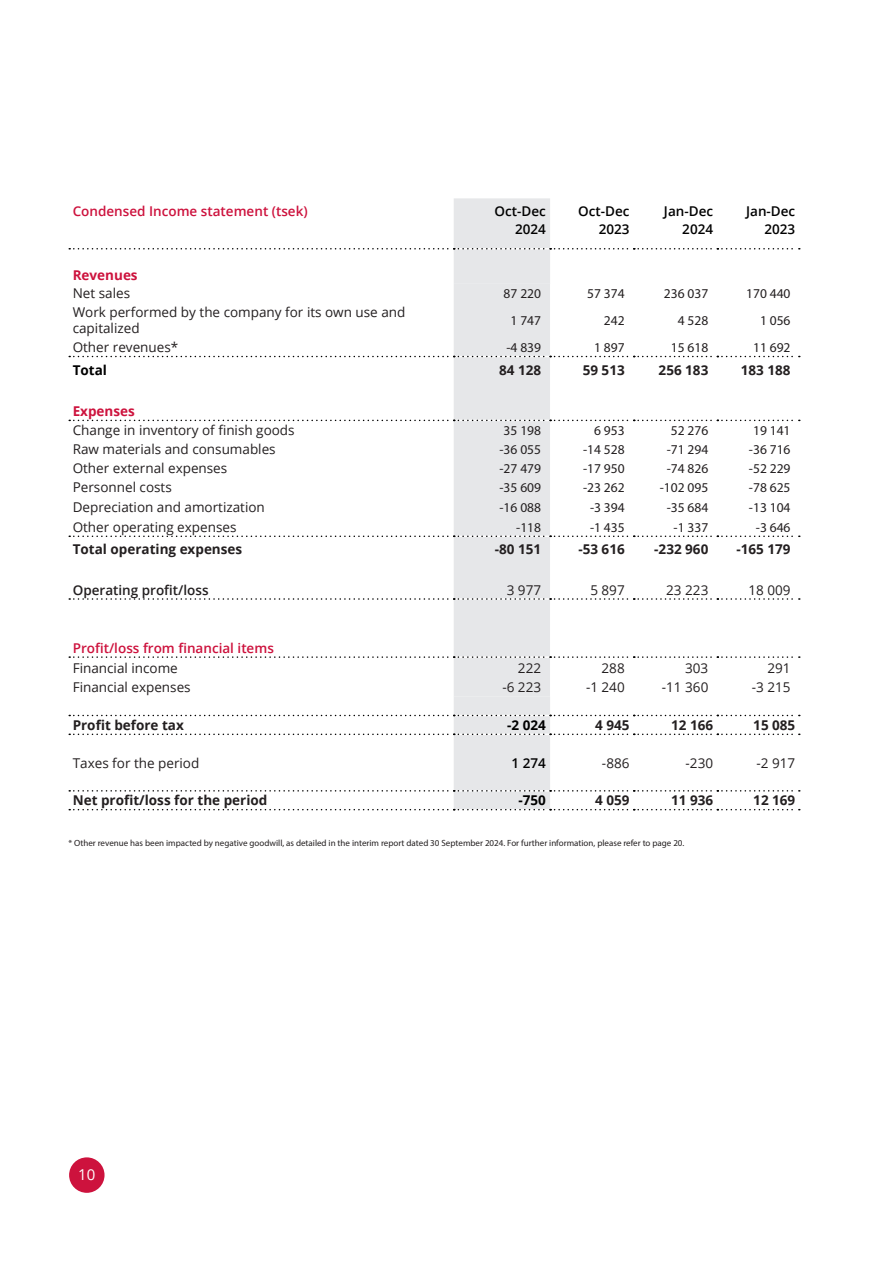
<style>
.page{position:relative;width:893px;height:1263px;background:#fff}
.page>*{position:absolute;margin:0;border:0;box-sizing:border-box;transform-origin:0 0}
.t1{font:15px "Open Sans";color:#fff}
.Table_-_data_-_black{font:13.5px/16.2px "Open Sans";color:#231f20}
.tableNumbers{font:13.5px "Myriad Pro";color:#231f20}
.Table_-_data_-_black-2{font:700 13.5px "Open Sans";color:#231f20}
.tableNumbers-2{font:13.5px "Open Sans";color:#231f20}
.tableNumbers-3{font:700 13.5px "Open Sans";color:#231f20}
.Table_-_title_column_-_color{font:600 13.5px/18px "Open Sans";color:#000;text-align:right}
.Table_-_subtitle_-_black{font:600 13.5px "Open Sans";color:#cd123d}
.Table_-_data_-_black-3{font:600 13.5px "Open Sans";color:#cd123d}
.Table_-_data_number_-_black{font:700 13.5px "Open Sans";color:#231f20}
.Table_-_data_-_black-4{font:600 13.5px "Open Sans";color:#231f20}
.Table_-_data_number_-_black-2{font:13.5px "Open Sans";color:#231f20}
.Table_-_data_number_-_color{font:700 13.5px "Open Sans";color:#000}
.Table_-_data_-_black-5{font:700 13.5px "Open Sans";color:#cd123d}
.tableBody{font:700 13.5px "Open Sans";color:#cd123d}
.Table_-_data_-_black-6{font:700 13.5px "Open Sans";color:#000}
.Table_-_data_number_-_color-2{font:600 13.5px "Open Sans";color:#000}
.body{font:9px "Myriad Pro";color:#231f20}
</style>
<div class="page">
<div style="left:69px;top:1157px;width:36px;height:36px;background:#cd123d;border-radius:50%"></div>
<div style="left:454px;top:198px;width:96px;height:611px;background:#e6e7e9"></div>
<svg style="left:69px;top:248px;width:731px;height:1px"></svg>
<svg style="left:69px;top:284px;width:731px;height:413px"></svg>
<svg style="left:69px;top:715px;width:731px;height:1px"></svg>
<svg style="left:69px;top:733px;width:731px;height:2px"></svg>
<svg style="left:69px;top:790px;width:731px;height:1px"></svg>
<svg style="left:69px;top:809px;width:731px;height:1px"></svg>
<p class="Table_-_subtitle_-_black" style="left:73px;top:202px;width:237px">Condensed Income statement (tsek)</p>
<p class="Table_-_title_column_-_color" style="left:494px;top:202px;width:53px">Oct-Dec</p>
<p class="Table_-_title_column_-_color" style="left:515px;top:220px;width:32px">2024</p>
<p class="Table_-_title_column_-_color" style="left:578px;top:202px;width:53px">Oct-Dec<br>2023</p>
<p class="Table_-_title_column_-_color" style="left:664px;top:202px;width:51px">Jan-Dec<br>2024</p>
<p class="Table_-_title_column_-_color" style="left:746px;top:202px;width:51px">Jan-Dec<br>2023</p>
<p class="Table_-_data_-_black-5" style="left:73px;top:265px;width:66px">Revenues</p>
<p class="Table_-_data_-_black" style="left:73px;top:285px;width:59px">Net sales</p>
<p class="tableNumbers" style="left:504px;top:286px;width:39px">87 220</p>
<p class="tableNumbers" style="left:587px;top:286px;width:39px">57 374</p>
<p class="tableNumbers" style="left:664px;top:286px;width:46px">236 037</p>
<p class="tableNumbers" style="left:746px;top:286px;width:46px">170 440</p>
<p class="Table_-_data_-_black" style="left:73px;top:304px;width:334px">Work performed by the company for its own use and capitalized</p>
<p class="tableNumbers" style="left:510px;top:312px;width:32px">1 747</p>
<p class="tableNumbers" style="left:604px;top:312px;width:22px">242</p>
<p class="tableNumbers" style="left:678px;top:312px;width:32px">4 528</p>
<p class="tableNumbers" style="left:760px;top:312px;width:32px">1 056</p>
<p class="Table_-_data_-_black" style="left:73px;top:339px;width:107px">Other revenues*</p>
<p class="tableNumbers" style="left:506px;top:339px;width:36px">-4 839</p>
<p class="tableNumbers" style="left:594px;top:339px;width:32px">1 897</p>
<p class="tableNumbers" style="left:671px;top:339px;width:39px">15 618</p>
<p class="tableNumbers" style="left:753px;top:339px;width:39px">11 692</p>
<p class="Table_-_data_-_black-6" style="left:73px;top:360px;width:36px">Total</p>
<p class="tableNumbers-3" style="left:499px;top:360px;width:44px">84 128</p>
<p class="tableNumbers-3" style="left:583px;top:360px;width:44px">59 513</p>
<p class="tableNumbers-3" style="left:659px;top:360px;width:51px">256 183</p>
<p class="tableNumbers-3" style="left:741px;top:360px;width:51px">183 188</p>
<p class="tableBody" style="left:73px;top:402px;width:64px">Expenses</p>
<p class="Table_-_data_-_black" style="left:73px;top:422px;width:223px">Change in inventory of finish goods</p>
<p class="tableNumbers" style="left:504px;top:422px;width:39px">35 198</p>
<p class="tableNumbers" style="left:594px;top:422px;width:32px">6 953</p>
<p class="tableNumbers" style="left:671px;top:422px;width:39px">52 276</p>
<p class="tableNumbers" style="left:753px;top:422px;width:39px">19 141</p>
<p class="Table_-_data_-_black" style="left:73px;top:440px;width:204px">Raw materials and consumables</p>
<p class="tableNumbers" style="left:499px;top:441px;width:43px">-36 055</p>
<p class="tableNumbers" style="left:583px;top:441px;width:43px">-14 528</p>
<p class="tableNumbers" style="left:667px;top:441px;width:43px">-71 294</p>
<p class="tableNumbers" style="left:749px;top:441px;width:43px">-36 716</p>
<p class="Table_-_data_-_black" style="left:73px;top:459px;width:156px">Other external expenses</p>
<p class="tableNumbers" style="left:499px;top:460px;width:43px">-27 479</p>
<p class="tableNumbers" style="left:583px;top:460px;width:43px">-17 950</p>
<p class="tableNumbers" style="left:667px;top:460px;width:43px">-74 826</p>
<p class="tableNumbers" style="left:749px;top:460px;width:43px">-52 229</p>
<p class="Table_-_data_-_black" style="left:73px;top:478px;width:101px">Personnel costs</p>
<p class="tableNumbers" style="left:499px;top:479px;width:43px">-35 609</p>
<p class="tableNumbers" style="left:583px;top:479px;width:43px">-23 262</p>
<p class="tableNumbers" style="left:660px;top:479px;width:50px">-102 095</p>
<p class="tableNumbers" style="left:749px;top:479px;width:43px">-78 625</p>
<p class="Table_-_data_-_black" style="left:73px;top:499px;width:194px">Depreciation and amortization</p>
<p class="tableNumbers" style="left:499px;top:499px;width:43px">-16 088</p>
<p class="tableNumbers" style="left:590px;top:499px;width:36px">-3 394</p>
<p class="tableNumbers" style="left:667px;top:499px;width:43px">-35 684</p>
<p class="tableNumbers" style="left:749px;top:499px;width:43px">-13 104</p>
<p class="Table_-_data_-_black" style="left:73px;top:519px;width:165px">Other operating expenses</p>
<p class="tableNumbers" style="left:516px;top:519px;width:26px">-118</p>
<p class="tableNumbers" style="left:590px;top:519px;width:36px">-1 435</p>
<p class="tableNumbers" style="left:674px;top:519px;width:36px">-1 337</p>
<p class="tableNumbers" style="left:756px;top:519px;width:36px">-3 646</p>
<p class="Table_-_data_-_black-2" style="left:73px;top:539px;width:171px">Total operating expenses</p>
<p class="tableNumbers-3" style="left:495px;top:539px;width:48px">-80 151</p>
<p class="tableNumbers-3" style="left:578px;top:539px;width:48px">-53 616</p>
<p class="tableNumbers-3" style="left:654px;top:539px;width:56px">-232 960</p>
<p class="tableNumbers-3" style="left:736px;top:539px;width:56px">-165 179</p>
<p class="Table_-_data_-_black-4" style="left:73px;top:581px;width:137px">Operating profit/loss</p>
<p class="tableNumbers-2" style="left:507px;top:581px;width:36px">3 977</p>
<p class="tableNumbers-2" style="left:590px;top:581px;width:36px">5 897</p>
<p class="tableNumbers-2" style="left:666px;top:581px;width:44px">23 223</p>
<p class="tableNumbers-2" style="left:748px;top:581px;width:44px">18 009</p>
<p class="Table_-_data_-_black-3" style="left:73px;top:639px;width:203px">Profit/loss from financial items</p>
<p class="Table_-_data_-_black" style="left:73px;top:659px;width:107px">Financial income</p>
<p class="tableNumbers-2" style="left:518px;top:658px;width:25px">222</p>
<p class="tableNumbers-2" style="left:602px;top:658px;width:25px">288</p>
<p class="tableNumbers-2" style="left:685px;top:658px;width:25px">303</p>
<p class="tableNumbers-2" style="left:767px;top:658px;width:25px">291</p>
<p class="Table_-_data_-_black" style="left:73px;top:679px;width:119px">Financial expenses</p>
<p class="tableNumbers-2" style="left:502px;top:678px;width:40px">-6 223</p>
<p class="tableNumbers-2" style="left:586px;top:678px;width:40px">-1 240</p>
<p class="tableNumbers-2" style="left:662px;top:678px;width:48px">-11 360</p>
<p class="tableNumbers-2" style="left:752px;top:678px;width:40px">-3 215</p>
<p class="Table_-_data_-_black-2" style="left:73px;top:716px;width:113px">Profit before tax</p>
<p class="Table_-_data_number_-_color" style="left:507px;top:716px;width:40px">-2 024</p>
<p class="Table_-_data_number_-_black" style="left:595px;top:716px;width:36px">4 945</p>
<p class="Table_-_data_number_-_black" style="left:671px;top:716px;width:44px">12 166</p>
<p class="Table_-_data_number_-_black" style="left:753px;top:716px;width:44px">15 085</p>
<p class="Table_-_data_-_black" style="left:73px;top:754px;width:128px">Taxes for the period</p>
<p class="Table_-_data_number_-_color-2" style="left:511px;top:753px;width:36px">1 274</p>
<p class="Table_-_data_number_-_black-2" style="left:602px;top:754px;width:29px">-886</p>
<p class="Table_-_data_number_-_black-2" style="left:686px;top:754px;width:29px">-230</p>
<p class="Table_-_data_number_-_black-2" style="left:757px;top:754px;width:40px">-2 917</p>
<p class="Table_-_data_-_black-2" style="left:73px;top:791px;width:196px">Net profit/loss for the period</p>
<p class="Table_-_data_number_-_color" style="left:518px;top:791px;width:29px">-750</p>
<p class="Table_-_data_number_-_black" style="left:595px;top:791px;width:36px">4 059</p>
<p class="Table_-_data_number_-_black" style="left:671px;top:791px;width:44px">11 936</p>
<p class="Table_-_data_number_-_black" style="left:753px;top:791px;width:44px">12 169</p>
<p class="body" style="left:68px;top:837px;width:617px">* Other revenue has been impacted by negative goodwill, as detailed in the interim report dated 30 September 2024. For further information, please refer to page 20.</p>
<p class="t1" style="left:78px;top:1165px;width:19px">10</p>
</div>
